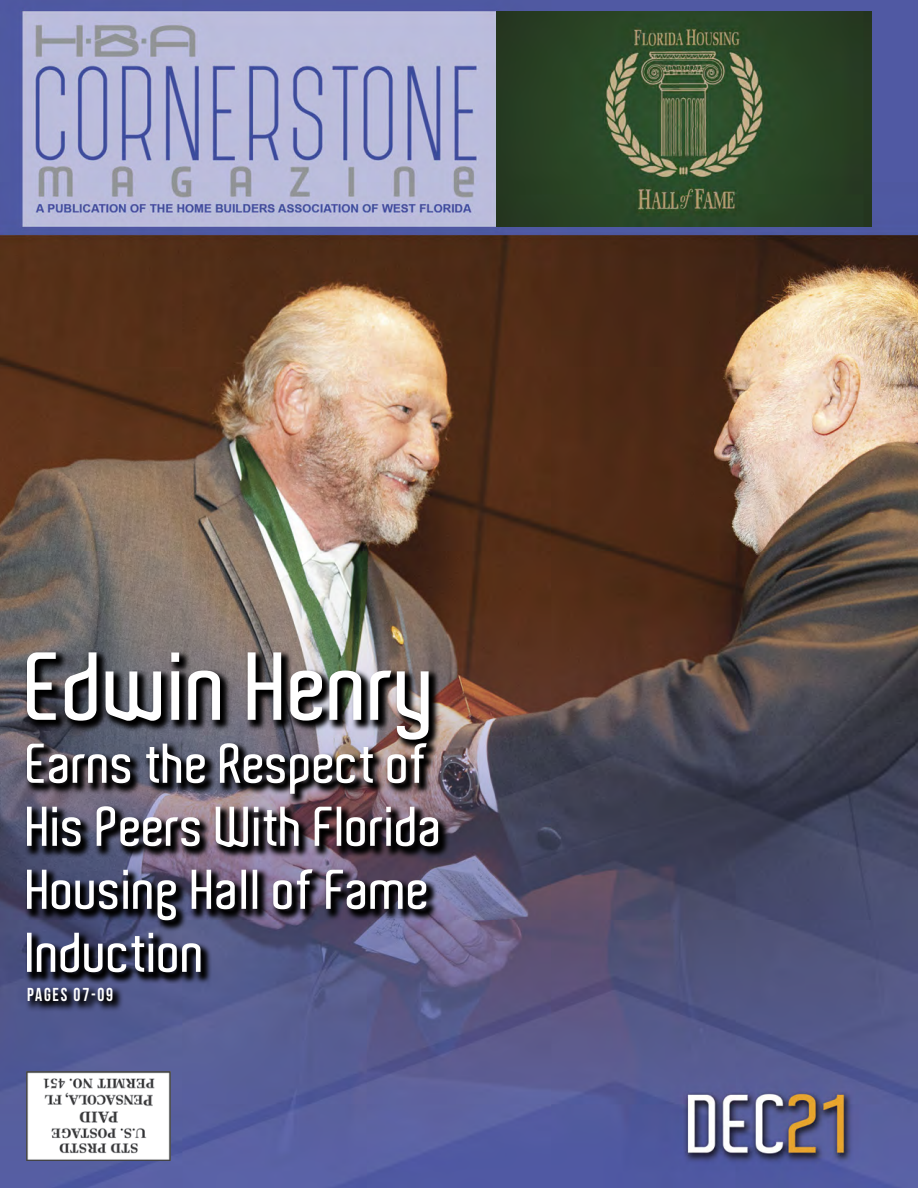
<style>
.page{position:relative;width:918px;height:1188px;background:#fff}
.page>*{position:absolute;margin:0;border:0;box-sizing:border-box;transform-origin:0 0}
.t1{font:600 93px "Aldo";color:#fff}
.t2{font:600 54px/63px "Aldo";color:#fff}
.t3{font:18.75px "Bebas Neue";letter-spacing:.1em;color:#fff;scale:.94 1}
</style>
<div class="page">
<img style="left:0;top:0;width:918px;height:1188px">
<img style="left:497px;top:11px;width:374px;height:216px">
<img style="left:27px;top:1071px;width:144px;height:90px">
<svg style="left:25px;top:985px;width:99px;height:27px"></svg>
<img style="left:25px;top:650px;width:426px;height:334px">
<h1 class="t1" style="left:27px;top:635px;width:412px">Edwin Henry</h1>
<p class="t2" style="left:27px;top:733px;width:418px">Earns the Respect of<br>His Peers With Florida<br>Housing Hall of Fame<br>Induction</p>
<p class="t3" style="left:27px;top:984px;width:93px">PAGES 07-09</p>
</div>
